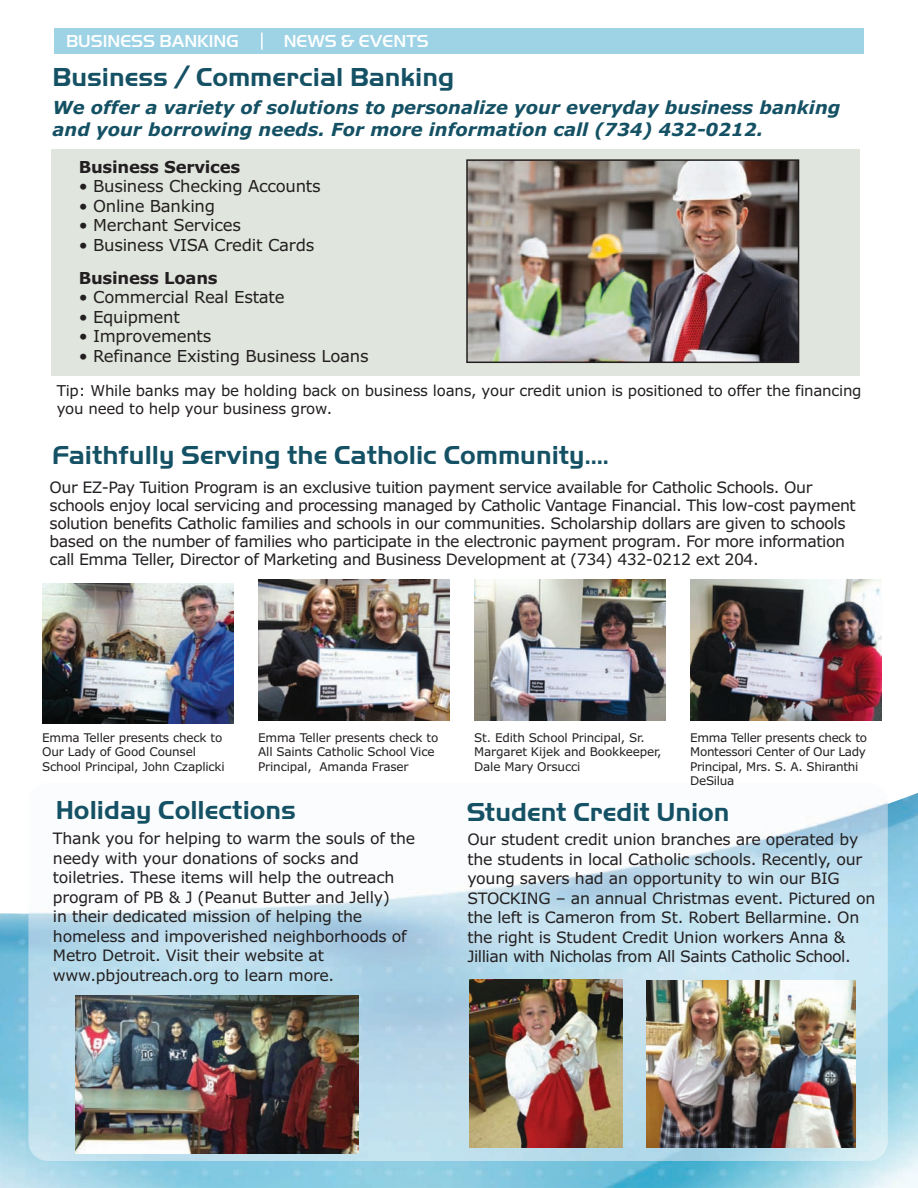
<style>
.page{position:relative;width:918px;height:1188px;background:#fff}
.page>*{position:absolute;margin:0;border:0;box-sizing:border-box;transform-origin:0 0}
.t1{font:700 27px "Handel Got D";color:#155164}
.t2{font:italic 700 18px/21.6px "Verdana";color:#155164}
.t3{font:500 18px "Handel Got D";color:#fff}
.t4{font:16.5px "Verdana";letter-spacing:-.015em;color:#231f20}
.t5{font:700 16.5px "Verdana";letter-spacing:-.015em;color:#231f20}
.t6{font:15.75px/19.5px "Verdana";letter-spacing:-.025em;color:#231f20}
.t7{font:15px/18px "Verdana";letter-spacing:-.015em;color:#231f20}
.t8{font:12px/14.4px "Verdana";letter-spacing:-.015em;color:#231f20}
</style>
<div class="page">
<div style="left:52px;top:149px;width:808px;height:227px;background:#e0e6de"></div>
<img style="left:0;top:793px;width:918px;height:395px">
<img style="left:28px;top:793px;width:860px;height:368px">
<div style="left:54px;top:28px;width:810px;height:26px;background:#9dd3e5"></div>
<svg style="left:261px;top:33px;width:2px;height:17px"></svg>
<img style="left:469px;top:162px;width:327px;height:198px">
<div style="left:466px;top:159px;width:333px;height:204px;border:2px solid #231f20"></div>
<img style="left:259px;top:580px;width:190px;height:140px">
<img style="left:43px;top:583px;width:190px;height:141px">
<img style="left:475px;top:580px;width:190px;height:140px">
<img style="left:691px;top:580px;width:190px;height:140px">
<img style="left:647px;top:980px;width:208px;height:168px">
<img style="left:470px;top:979px;width:152px;height:169px">
<img style="left:75px;top:996px;width:284px;height:157px">
<p class="t3" style="left:66px;top:34px;width:174px">BUSINESS BANKING</p>
<p class="t3" style="left:284px;top:34px;width:147px">NEWS &amp; EVENTS</p>
<h1 class="t1" style="left:53px;top:68px;width:403px">Business / Commercial Banking</h1>
<p class="t2" style="left:53px;top:99px;width:789px">We offer a variety of solutions to personalize your everyday business banking and your borrowing needs. For more information call (734) 432-0212.</p>
<p class="t5" style="left:79px;top:157px;width:163px">Business Services</p>
<p class="t4" style="left:79px;top:180px;width:243px">• Business Checking Accounts</p>
<p class="t4" style="left:79px;top:199px;width:138px">• Online Banking</p>
<p class="t4" style="left:79px;top:219px;width:164px">• Merchant Services</p>
<p class="t4" style="left:79px;top:238px;width:237px">• Business VISA Credit Cards</p>
<p class="t5" style="left:79px;top:268px;width:140px">Business Loans</p>
<p class="t4" style="left:79px;top:291px;width:207px">• Commercial Real Estate</p>
<p class="t4" style="left:79px;top:310px;width:103px">• Equipment</p>
<p class="t4" style="left:79px;top:330px;width:134px">• Improvements</p>
<p class="t4" style="left:79px;top:349px;width:291px">• Refinance Existing Business Loans</p>
<p class="t7" style="left:57px;top:382px;width:806px">Tip: While banks may be holding back on business loans, your credit union is positioned to offer the financing you need to help your business grow.</p>
<h1 class="t1" style="left:52px;top:446px;width:558px">Faithfully Serving the Catholic Community….</h1>
<p class="t6" style="left:50px;top:479px;width:808px;line-height:18px">Our EZ-Pay Tuition Program is an exclusive tuition payment service available for Catholic Schools. Our schools enjoy local servicing and processing managed by Catholic Vantage Financial. This low-cost payment solution benefits Catholic families and schools in our communities. Scholarship dollars are given to schools based on the number of families who participate in the electronic payment program. For more information call Emma Teller, Director of Marketing and Business Development at (734) 432-0212 ext 204.</p>
<p class="t8" style="left:42px;top:732px;width:184px">Emma Teller presents check to<br>Our Lady of Good Counsel<br>School Principal, John Czaplicki</p>
<p class="t8" style="left:258px;top:732px;width:182px">Emma Teller presents check to<br>All Saints Catholic School Vice<br>Principal, Amanda Fraser</p>
<p class="t8" style="left:474px;top:732px;width:189px">St. Edith School Principal, Sr.<br>Margaret Kijek and Bookkeeper,<br>Dale Mary Orsucci</p>
<p class="t8" style="left:690px;top:732px;width:178px">Emma Teller presents check to<br>Montessori Center of Our Lady<br>Principal, Mrs. S. A. Shiranthi<br>DeSilua</p>
<h1 class="t1" style="left:467px;top:802px;width:264px">Student Credit Union</h1>
<p class="t6" style="left:467px;top:831px;width:410px">Our student credit union branches are operated by the students in local Catholic schools. Recently, our young savers had an opportunity to win our BIG STOCKING – an annual Christmas event. Pictured on the left is Cameron from St. Robert Bellarmine. On the right is Student Credit Union workers Anna &amp; Jillian with Nicholas from All Saints Catholic School.</p>
<h1 class="t1" style="left:56px;top:800px;width:242px">Holiday Collections</h1>
<p class="t6" style="left:53px;top:830px;width:364px">Thank you for helping to warm the souls of the needy with your donations of socks and toiletries. These items will help the outreach program of PB &amp; J (Peanut Butter and Jelly)<br>in their dedicated mission of helping the homeless and impoverished neighborhoods of Metro Detroit. Visit their website at www.pbjoutreach.org to learn more.</p>
</div>
